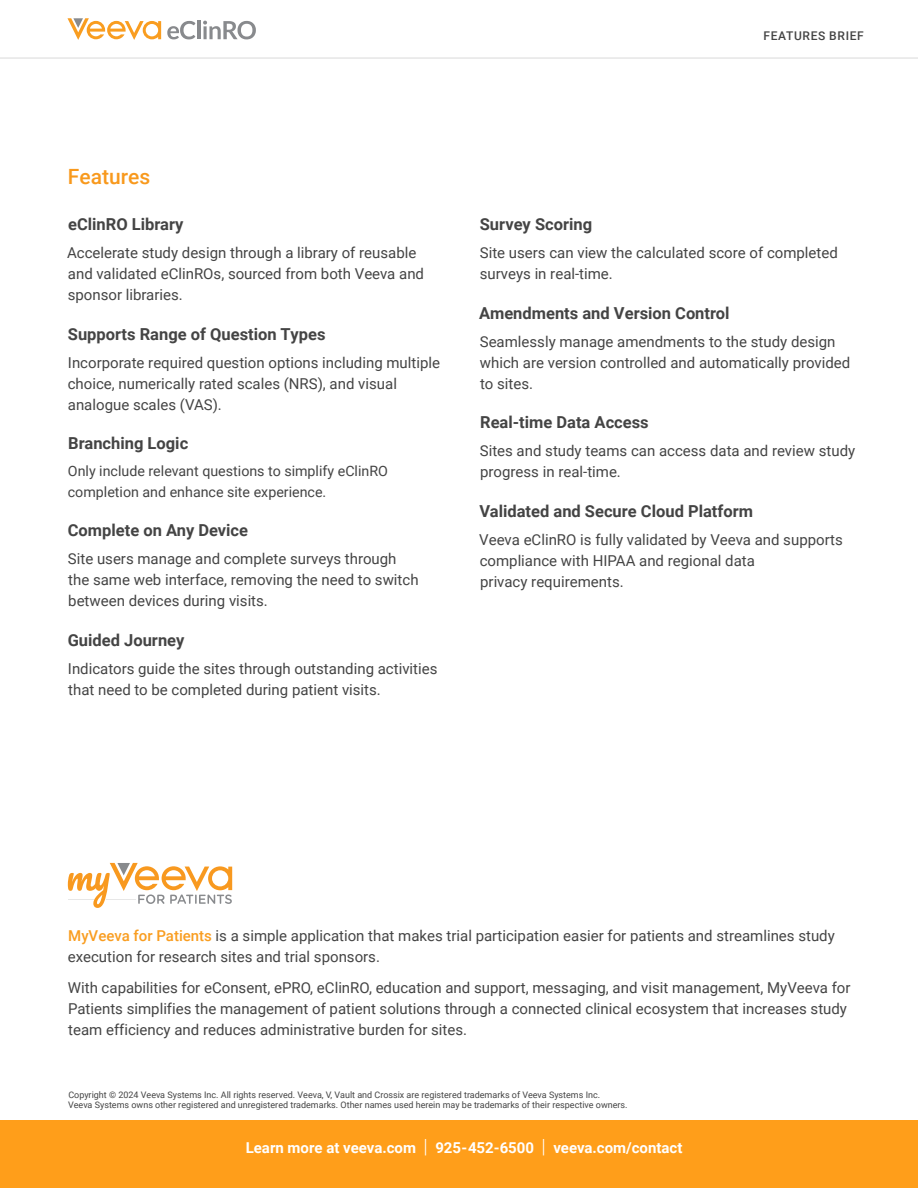
<style>
.page{position:relative;width:918px;height:1188px;background:#fff}
.page>*{position:absolute;margin:0;border:0;box-sizing:border-box;transform-origin:0 0}
.t1{font:500 21px "Roboto";color:#f8991d}
.t2{font:700 16.5px "Roboto";color:#444}
.t3{font:15px/21px "Roboto";color:#444}
.t4{font:700 15px "Roboto";color:#fff}
.t5{font:14.25px/20.2px "Roboto";color:#444}
.t6{font:500 12px "Roboto";letter-spacing:.055em;color:#444}
.t7{font:9px/10.5px "Roboto";color:#444}
.s1{font-weight:500;color:#f99d20}
.s2{font-weight:300;font-size:19.5px}
</style>
<div class="page">
<hr style="left:0;top:58px;width:918px;height:1px;background:#d9d9d9">
<div style="left:0;top:1120px;width:918px;height:68px;background:#ff9e1a"></div>
<svg style="left:68px;top:863px;width:164px;height:45px"></svg>
<svg style="left:167px;top:21px;width:29px;height:18px"></svg>
<hr style="left:197px;top:21px;width:3px;height:18px;background:#888a8d">
<svg style="left:203px;top:21px;width:53px;height:18px"></svg>
<svg style="left:68px;top:18px;width:93px;height:22px"></svg>
<p class="t6" style="left:764px;top:27px;width:102px">FEATURES BRIEF</p>
<h1 class="t1" style="left:68px;top:162px;width:84px">Features</h1>
<p class="t2" style="left:68px;top:213px;width:117px">eClinRO Library</p>
<p class="t3" style="left:67px;top:242px;width:358px">Accelerate study design through a library of reusable and validated eClinROs, sourced from both Veeva and sponsor libraries.</p>
<p class="t2" style="left:68px;top:322px;width:259px">Supports Range of Question Types</p>
<p class="t3" style="left:68px;top:351px;width:374px">Incorporate required question options including multiple choice, numerically rated scales (NRS), and visual analogue scales (VAS).</p>
<p class="t2" style="left:68px;top:432px;width:122px">Branching Logic</p>
<p class="t5" style="left:68px;top:461px;width:322px">Only include relevant questions to simplify eClinRO completion and enhance site experience.</p>
<p class="t2" style="left:68px;top:519px;width:182px">Complete on Any Device</p>
<p class="t3" style="left:68px;top:548px;width:352px">Site users manage and complete surveys through the same web interface, removing the need to switch between devices during visits.</p>
<p class="t2" style="left:68px;top:628px;width:118px">Guided Journey</p>
<p class="t3" style="left:68px;top:657px;width:371px">Indicators guide the sites through outstanding activities that need to be completed during patient visits.</p>
<p class="t2" style="left:480px;top:213px;width:114px">Survey Scoring</p>
<p class="t3" style="left:480px;top:242px;width:360px">Site users can view the calculated score of completed surveys in real-time.</p>
<p class="t2" style="left:479px;top:301px;width:252px">Amendments and Version Control</p>
<p class="t3" style="left:480px;top:330px;width:372px">Seamlessly manage amendments to the study design which are version controlled and automatically provided to sites.</p>
<p class="t2" style="left:480px;top:411px;width:170px">Real-time Data Access</p>
<p class="t3" style="left:480px;top:440px;width:377px">Sites and study teams can access data and review study progress in real-time.</p>
<p class="t2" style="left:479px;top:499px;width:275px">Validated and Secure Cloud Platform</p>
<p class="t3" style="left:479px;top:528px;width:365px">Veeva eClinRO is fully validated by Veeva and supports compliance with HIPAA and regional data<br>privacy requirements.</p>
<p class="t3" style="left:68px;top:924px;width:769px"><span class="s1">MyVeeva for Patients</span> is a simple application that makes trial participation easier for patients and streamlines study execution for research sites and trial sponsors.</p>
<p class="t3" style="left:68px;top:977px;width:784px">With capabilities for eConsent, ePRO, eClinRO, education and support, messaging, and visit management, MyVeeva for<br>Patients simplifies the management of patient solutions through a connected clinical ecosystem that increases study team efficiency and reduces administrative burden for sites.</p>
<p class="t7" style="left:68px;top:1089px;width:561px">Copyright © 2024 Veeva Systems Inc. All rights reserved. Veeva, V, Vault and Crossix are registered trademarks of Veeva Systems Inc.<br>Veeva Systems owns other registered and unregistered trademarks. Other names used herein may be trademarks of their respective owners.</p>
<p class="t4" style="left:246px;top:1137px;width:438px">Learn more at veeva.com <span class="s2">|</span> 925-452-6500 <span class="s2">|</span> veeva.com/contact</p>
</div>
